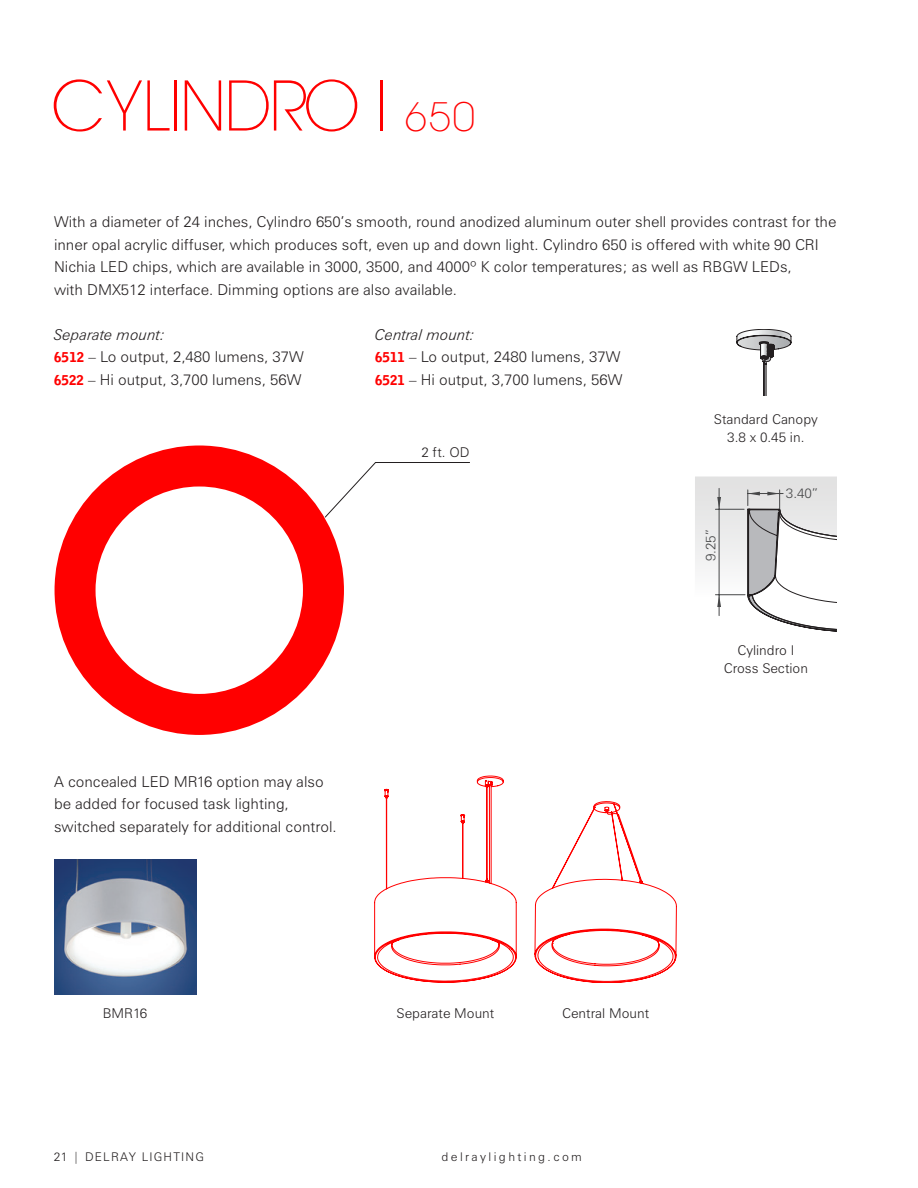
<style>
.page{position:relative;width:918px;height:1188px;background:#fff}
.page>*{position:absolute;margin:0;border:0;box-sizing:border-box;transform-origin:0 0}
.t1{font:200 70.5px "Avant Garde IT Cby BT";letter-spacing:-.025em;color:#f00}
.t2{font:300 15px/22.5px "Zurich BT";color:#231f20}
.t3{font:italic 300 15px "Zurich BT";color:#231f20}
.t4{font:300 13.5px/18px "Zurich BT";color:#231f20;text-align:center}
.t5{font:300 13.5px "Zurich BT";color:#464748}
.t6{font:300 12px "Zurich BT";letter-spacing:.2em;color:#231f20}
.t7{font:300 12px "Zurich BT";letter-spacing:.1em;color:#231f20}
.s1{font-size:40.5px}
.s2{font-family:"Bell Gothic Std";font-weight:900;font-size:13.5px;color:#f00}
</style>
<div class="page">
<svg style="left:54px;top:994px;width:142px;height:1px"></svg>
<img style="left:54px;top:860px;width:142px;height:134px">
<svg style="left:55px;top:446px;width:289px;height:289px"></svg>
<svg style="left:325px;top:462px;width:145px;height:56px"></svg>
<svg style="left:374px;top:776px;width:143px;height:207px"></svg>
<svg style="left:535px;top:801px;width:142px;height:182px"></svg>
<div style="left:695px;top:476px;width:142px;height:139px;background:linear-gradient(to bottom,#dededf,#fff)"></div>
<svg style="left:715px;top:488px;width:122px;height:144px"></svg>
<svg style="left:737px;top:329px;width:54px;height:66px"></svg>
<h1 class="t1" style="left:52px;top:79px;width:425px">CYLINDRO I <span class="s1">650</span></h1>
<p class="t2" style="left:54px;top:212px;width:784px">With a diameter of 24 inches, Cylindro 650’s smooth, round anodized aluminum outer shell provides contrast for the inner opal acrylic diffuser, which produces soft, even up and down light. Cylindro 650 is offered with white 90 CRI Nichia LED chips, which are available in 3000, 3500, and 4000º K color temperatures; as well as RBGW LEDs,<br>with DMX512 interface. Dimming options are also available.</p>
<p class="t3" style="left:54px;top:329px;width:113px">Separate mount:</p>
<p class="t3" style="left:375px;top:329px;width:102px">Central mount:</p>
<p class="t2" style="left:54px;top:347px;width:251px"><span class="s2">6512</span> – Lo output, 2,480 lumens, 37W</p>
<p class="t2" style="left:375px;top:347px;width:247px"><span class="s2">6511</span> – Lo output, 2480 lumens, 37W</p>
<p class="t2" style="left:54px;top:370px;width:249px"><span class="s2">6522</span> – Hi output, 3,700 lumens, 56W</p>
<p class="t2" style="left:375px;top:370px;width:249px"><span class="s2">6521</span> – Hi output, 3,700 lumens, 56W</p>
<p class="t4" style="left:421px;top:445px;width:50px">2 ft. OD</p>
<p class="t2" style="left:54px;top:772px;width:284px">A concealed LED MR16 option may also be added for focused task lighting, switched separately for additional control.</p>
<p class="t4" style="left:714px;top:412px;width:106px">Standard Canopy<br>3.8 x 0.45 in.</p>
<p class="t5" style="left:703px;top:561px;width:33px;rotate:-90deg">9.25”</p>
<p class="t5" style="left:786px;top:486px;width:33px">3.40”</p>
<p class="t4" style="left:724px;top:643px;width:86px">Cylindro I<br>Cross Section</p>
<p class="t4" style="left:103px;top:1006px;width:46px">BMR16</p>
<p class="t4" style="left:397px;top:1006px;width:99px">Separate Mount</p>
<p class="t4" style="left:562px;top:1006px;width:88px">Central Mount</p>
<p class="t7" style="left:54px;top:1152px;width:152px">21 | DELRAY LIGHTING</p>
<p class="t6" style="left:442px;top:1152px;width:142px">delraylighting.com</p>
</div>
